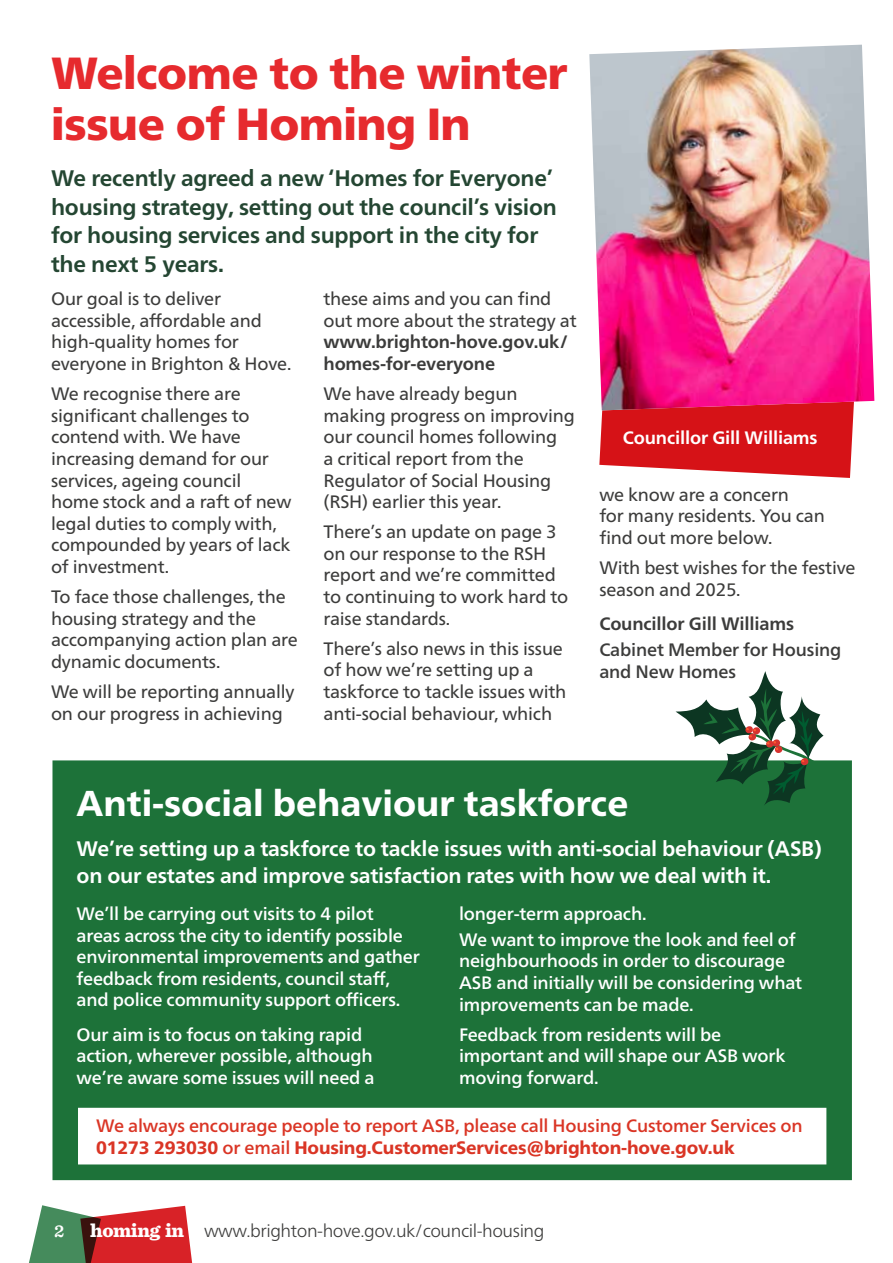
<style>
.page{position:relative;width:893px;height:1263px;background:#fff}
.page>*{position:absolute;margin:0;border:0;box-sizing:border-box;transform-origin:0 0}
.Heading_main_articles_F_bk_30_34{font:900 45px/51px "Frutiger Neue LT Pro";letter-spacing:-.01em;color:#e62a2e}
._2nd_Heading_24_24_F_Hv_2nd_col{font:800 36px "Frutiger Neue LT Pro";color:#fff}
.Intro_15_19_bold_col3{font:700 22.5px/28.5px "Frutiger Neue LT Pro";letter-spacing:-.01em;color:#244632}
.Intro_15_19_bold_col3-2{font:700 21px/27px "Frutiger Neue LT Pro";letter-spacing:-.01em;color:#fff}
.Main_text_12_14_5_light_black{font:18px/21.6px "Frutiger Neue LT Pro";letter-spacing:-.01em;color:#3c3c3b}
.Main_text_white_12_14_5{font:500 18px/21.6px "Frutiger Neue LT Pro";letter-spacing:-.01em;color:#fff}
.Main_text_white_12_14_5-2{font:500 18px/21.6px "Frutiger Neue LT Pro";letter-spacing:-.01em;color:#da3525}
.t1{font:300 18px "Frutiger Neue LT Pro";letter-spacing:-.025em;color:#3c3c3b}
.Main_text_12_14_5_light_black-2{font:500 18px/21.6px "Frutiger Neue LT Pro";letter-spacing:-.01em;color:#3c3c3b}
.Main_text_12_14_5_light_black-3{font:700 18px "Frutiger Neue LT Pro";letter-spacing:-.01em;color:#3c3c3b}
.t2{font:700 18px "Frutiger Neue LT Pro";letter-spacing:-.01em;color:#fff}
.t3{font:600 18px "Sentinel";color:#fff}
.s1{font-weight:700}
.s2{font-weight:800}
.s3{font-family:"Sentinel";font-weight:900;font-size:19.5px;color:#fff}
</style>
<div class="page">
<svg style="left:29px;top:1205px;width:164px;height:58px"></svg>
<svg style="left:52px;top:760px;width:800px;height:420px;background:#3a8452"></svg>
<svg style="left:599px;top:410px;width:255px;height:68px;background:#da2c30"></svg>
<img style="left:589px;top:45px;width:285px;height:365px">
<svg style="left:676px;top:671px;width:147px;height:135px"></svg>
<h3 class="Heading_main_articles_F_bk_30_34" style="left:51px;top:47px;width:518px">Welcome to the winter issue of Homing In</h3>
<h4 class="Intro_15_19_bold_col3" style="left:51px;top:164px;width:507px">We recently agreed a new ‘Homes for Everyone’ housing strategy, setting out the council’s vision for housing services and support in the city for the next 5 years.</h4>
<p class="Main_text_12_14_5_light_black" style="left:51px;top:288px;width:242px">Our goal is to deliver accessible, affordable and high-quality homes for everyone in Brighton &amp; Hove.</p>
<p class="Main_text_12_14_5_light_black" style="left:51px;top:383px;width:242px">We recognise there are significant challenges to contend with. We have increasing demand for our services, ageing council home stock and a raft of new legal duties to comply with, compounded by years of lack of investment.</p>
<p class="Main_text_12_14_5_light_black" style="left:51px;top:586px;width:248px">To face those challenges, the housing strategy and the accompanying action plan are dynamic documents.</p>
<p class="Main_text_12_14_5_light_black" style="left:51px;top:681px;width:245px">We will be reporting annually on our progress in achieving</p>
<p class="Main_text_12_14_5_light_black" style="left:323px;top:288px;width:255px">these aims and you can find out more about the strategy at <span class="s1">www.brighton-hove.gov.uk/ homes-for-everyone</span></p>
<p class="Main_text_12_14_5_light_black" style="left:323px;top:383px;width:253px">We have already begun making progress on improving our council homes following<br>a critical report from the<br>Regulator of Social Housing (RSH) earlier this year.</p>
<p class="Main_text_12_14_5_light_black" style="left:323px;top:521px;width:246px">There’s an update on page 3 on our response to the RSH report and we’re committed to continuing to work hard to raise standards.</p>
<p class="Main_text_12_14_5_light_black" style="left:323px;top:637px;width:244px">There’s also news in this issue of how we’re setting up a taskforce to tackle issues with anti-social behaviour, which</p>
<p class="t2" style="left:623px;top:427px;width:196px">Councillor Gill Williams</p>
<p class="Main_text_12_14_5_light_black" style="left:599px;top:483px;width:227px">we know are a concern<br>for many residents. You can find out more below.</p>
<p class="Main_text_12_14_5_light_black" style="left:599px;top:557px;width:258px">With best wishes for the festive season and 2025.</p>
<p class="Main_text_12_14_5_light_black-3" style="left:599px;top:613px;width:196px">Councillor Gill Williams</p>
<p class="Main_text_12_14_5_light_black-2" style="left:599px;top:639px;width:244px">Cabinet Member for Housing and New Homes</p>
<h4 class="_2nd_Heading_24_24_F_Hv_2nd_col" style="left:77px;top:782px;width:553px">Anti-social behaviour taskforce</h4>
<h4 class="Intro_15_19_bold_col3-2" style="left:77px;top:835px;width:747px">We’re setting up a taskforce to tackle issues with anti-social behaviour (ASB) on our estates and improve satisfaction rates with how we deal with it.</h4>
<p class="Main_text_white_12_14_5" style="left:77px;top:903px;width:345px">We’ll be carrying out visits to 4 pilot areas across the city to identify possible environmental improvements and gather feedback from residents, council staff, and police community support officers.</p>
<p class="Main_text_white_12_14_5" style="left:77px;top:1023px;width:300px">Our aim is to focus on taking rapid action, wherever possible, although we’re aware some issues will need a</p>
<p class="Main_text_white_12_14_5" style="left:459px;top:903px;width:189px">longer-term approach.</p>
<p class="Main_text_white_12_14_5" style="left:459px;top:928px;width:345px">We want to improve the look and feel of neighbourhoods in order to discourage ASB and initially will be considering what improvements can be made.</p>
<p class="Main_text_white_12_14_5" style="left:459px;top:1023px;width:328px">Feedback from residents will be important and will shape our ASB work moving forward.</p>
<p class="Main_text_white_12_14_5-2" style="left:96px;top:1115px;width:708px">We always encourage people to report ASB, please call Housing Customer Services on<br><span class="s2">01273 293030</span> or email <span class="s2">Housing.CustomerServices@brighton-hove.gov.uk</span></p>
<p class="t3" style="left:54px;top:1217px;width:12px">2</p>
<p class="t1" style="left:90px;top:1219px;width:456px"><span class="s3">homing in</span> www.brighton-hove.gov.uk/council-housing</p>
</div>
